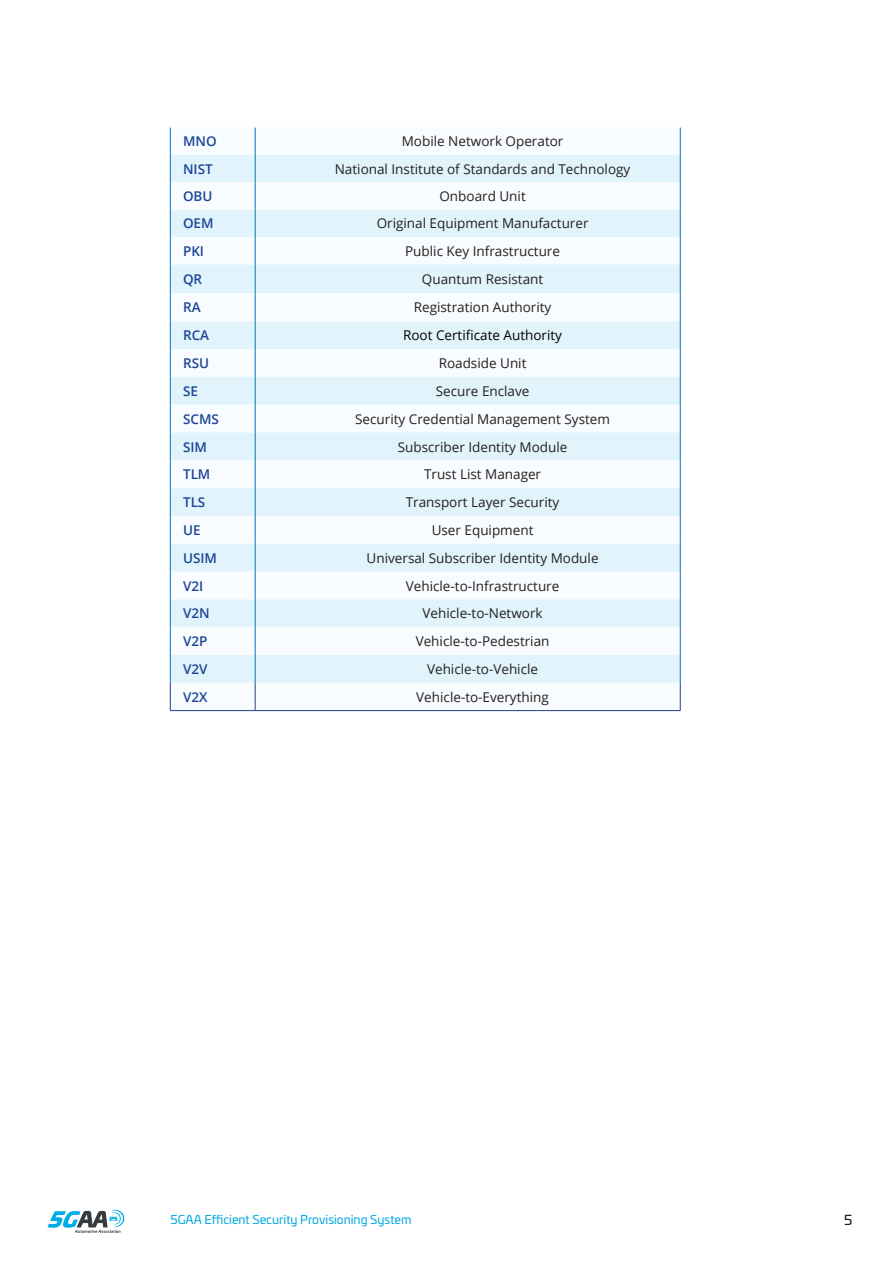
<style>
.page{position:relative;width:893px;height:1263px;background:#fff}
.page>*{position:absolute;margin:0;border:0;box-sizing:border-box;transform-origin:0 0}
._03_Tab_text{font:13.5px "Open Sans";color:#231f20}
._03_Tab_text-2{font:600 13.5px "Open Sans";color:#1c4598}
._03_Tab_text-3{font:13.5px "Open Sans";color:#000001}
.t1{font:13.5px "Univia Pro";color:#231f20}
.t2{font:12px "Univia Pro";color:#13aee2}
</style>
<div class="page">
<svg style="left:48px;top:1209px;width:77px;height:24px"></svg>
<svg style="left:171px;top:155px;width:509px;height:528px;fill:#e1f4fc"></svg>
<svg style="left:171px;top:182px;width:509px;height:139px"></svg>
<svg style="left:170px;top:128px;width:1px;height:582px"></svg>
<svg style="left:255px;top:128px;width:1px;height:582px"></svg>
<svg style="left:680px;top:128px;width:1px;height:582px"></svg>
<hr style="left:170px;top:710px;width:85px;height:1px;background:#253f8e">
<hr style="left:255px;top:710px;width:425px;height:1px;background:#253f8e">
<p class="_03_Tab_text-2" style="left:183px;top:132px;width:35px">MNO</p>
<p class="_03_Tab_text" style="left:402px;top:132px;width:163px">Mobile Network Operator</p>
<p class="_03_Tab_text-2" style="left:183px;top:160px;width:31px">NIST</p>
<p class="_03_Tab_text" style="left:335px;top:160px;width:297px">National Institute of Standards and Technology</p>
<p class="_03_Tab_text-2" style="left:183px;top:187px;width:31px">OBU</p>
<p class="_03_Tab_text" style="left:439px;top:187px;width:88px">Onboard Unit</p>
<p class="_03_Tab_text-2" style="left:183px;top:214px;width:32px">OEM</p>
<p class="_03_Tab_text" style="left:377px;top:214px;width:213px">Original Equipment Manufacturer</p>
<p class="_03_Tab_text-2" style="left:183px;top:242px;width:23px">PKI</p>
<p class="_03_Tab_text" style="left:405px;top:242px;width:156px">Public Key Infrastructure</p>
<p class="_03_Tab_text-2" style="left:183px;top:270px;width:21px">QR</p>
<p class="_03_Tab_text" style="left:422px;top:270px;width:123px">Quantum Resistant</p>
<p class="_03_Tab_text-2" style="left:183px;top:298px;width:19px">RA</p>
<p class="_03_Tab_text" style="left:414px;top:298px;width:139px">Registration Authority</p>
<p class="_03_Tab_text-2" style="left:183px;top:326px;width:28px">RCA</p>
<p class="_03_Tab_text-3" style="left:403px;top:326px;width:161px">Root Certificate Authority</p>
<p class="_03_Tab_text-2" style="left:183px;top:354px;width:28px">RSU</p>
<p class="_03_Tab_text" style="left:439px;top:354px;width:89px">Roadside Unit</p>
<p class="_03_Tab_text-2" style="left:183px;top:382px;width:16px">SE</p>
<p class="_03_Tab_text" style="left:436px;top:382px;width:95px">Secure Enclave</p>
<p class="_03_Tab_text-2" style="left:183px;top:410px;width:37px">SCMS</p>
<p class="_03_Tab_text" style="left:355px;top:410px;width:256px">Security Credential Management System</p>
<p class="_03_Tab_text-2" style="left:183px;top:437px;width:26px">SIM</p>
<p class="_03_Tab_text" style="left:398px;top:437px;width:171px">Subscriber Identity Module</p>
<p class="_03_Tab_text-2" style="left:183px;top:465px;width:29px">TLM</p>
<p class="_03_Tab_text" style="left:424px;top:465px;width:119px">Trust List Manager</p>
<p class="_03_Tab_text-2" style="left:183px;top:493px;width:24px">TLS</p>
<p class="_03_Tab_text" style="left:406px;top:493px;width:155px">Transport Layer Security</p>
<p class="_03_Tab_text-2" style="left:183px;top:521px;width:19px">UE</p>
<p class="_03_Tab_text" style="left:432px;top:521px;width:103px">User Equipment</p>
<p class="_03_Tab_text-2" style="left:183px;top:549px;width:36px">USIM</p>
<p class="_03_Tab_text" style="left:367px;top:549px;width:233px">Universal Subscriber Identity Module</p>
<p class="_03_Tab_text-2" style="left:183px;top:576px;width:22px">V2I</p>
<p class="_03_Tab_text" style="left:406px;top:576px;width:155px">Vehicle-to-Infrastructure</p>
<p class="_03_Tab_text-2" style="left:183px;top:604px;width:28px">V2N</p>
<p class="_03_Tab_text" style="left:423px;top:604px;width:122px">Vehicle-to-Network</p>
<p class="_03_Tab_text-2" style="left:183px;top:632px;width:26px">V2P</p>
<p class="_03_Tab_text" style="left:416px;top:632px;width:135px">Vehicle-to-Pedestrian</p>
<p class="_03_Tab_text-2" style="left:183px;top:660px;width:26px">V2V</p>
<p class="_03_Tab_text" style="left:427px;top:660px;width:113px">Vehicle-to-Vehicle</p>
<p class="_03_Tab_text-2" style="left:183px;top:688px;width:26px">V2X</p>
<p class="_03_Tab_text" style="left:416px;top:688px;width:134px">Vehicle-to-Everything</p>
<p class="t2" style="left:170px;top:1211px;width:243px">5GAA Efficient Security Provisioning System</p>
<p class="t1" style="left:844px;top:1210px;width:10px">5</p>
</div>
